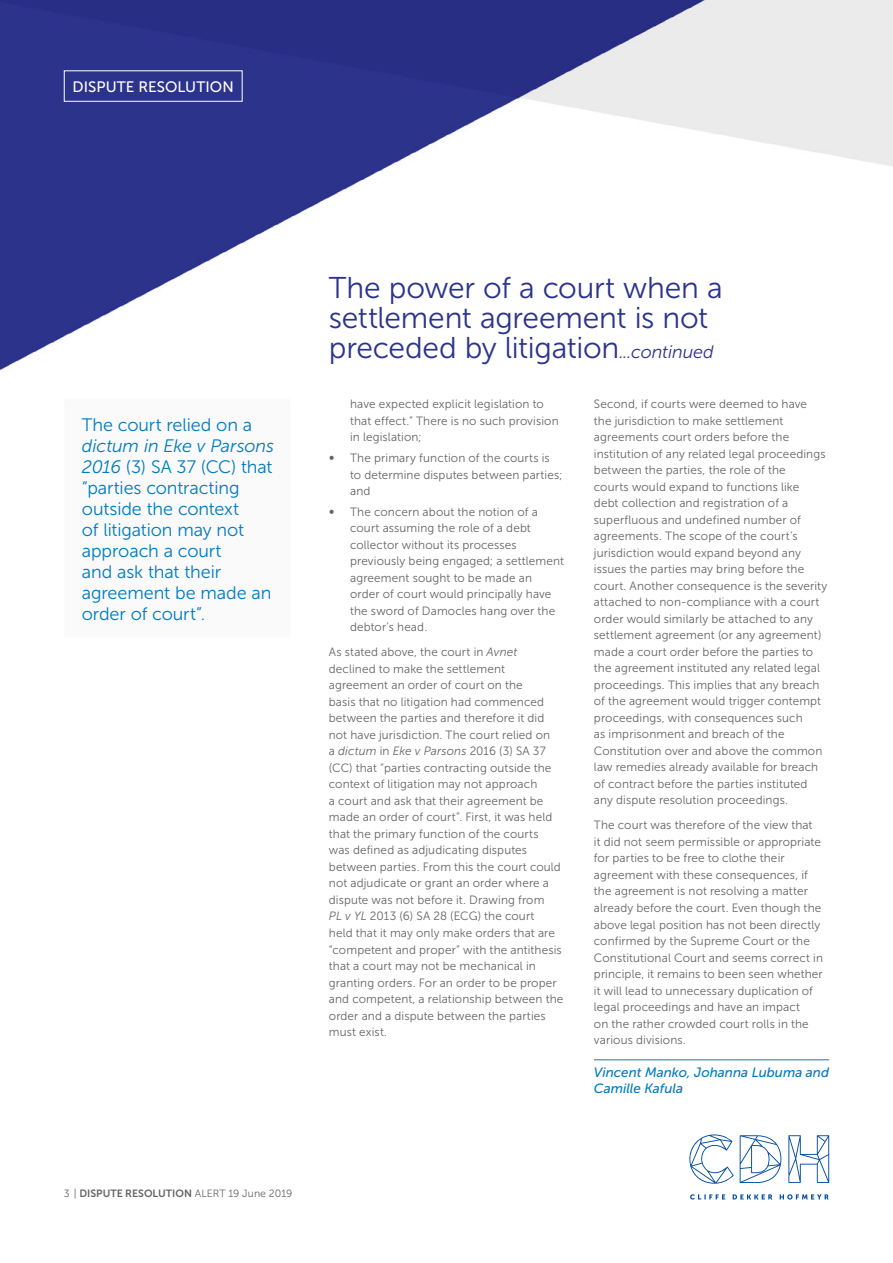
<style>
.page{position:relative;width:893px;height:1263px;background:#fff}
.page>*{position:absolute;margin:0;border:0;box-sizing:border-box;transform-origin:0 0}
.t1{font:30px/30px "Museo Sans 300";letter-spacing:-.01em;color:#2b338c}
.t2{font:18px/21px "Museo Sans 300";letter-spacing:-.005em;color:#007bc2}
.t3{font:15.15px "Museo Sans 500";letter-spacing:.005em;color:#fff}
.t4{font:italic 13.5px/16.2px "Museo Sans 500";color:#007bc2}
.t5{font:12px/16.5px "Museo Sans 300";letter-spacing:.01em;color:#636466}
.t6{font:10.5px "Museo Sans 300";color:#636466}
.s1{font-style:italic}
.s2{font-style:italic;font-size:18px}
.s3{font-family:"Museo Sans 700"}
</style>
<div class="page">
<img style="left:0;top:0;width:893px;height:1200px">
<hr style="left:594px;top:1059px;width:235px;height:1px;background:#007bc2">
<div style="left:64px;top:70px;width:179px;height:32px;border:1px solid #fff"></div>
<svg style="left:690px;top:1194px;width:139px;height:5px"></svg>
<svg style="left:689px;top:1134px;width:45px;height:50px"></svg>
<svg style="left:740px;top:1135px;width:41px;height:48px"></svg>
<svg style="left:788px;top:1135px;width:41px;height:48px"></svg>
<p class="t3" style="left:73px;top:78px;width:163px">DISPUTE RESOLUTION</p>
<h2 class="t2" style="left:82px;top:415px;width:172px">The court relied on a</h2>
<h2 class="t2" style="left:82px;top:436px;width:194px"><span class="s1">dictum in Eke v Parsons<br>2016</span> (3) SA 37 (CC) that “parties contracting outside the context<br>of litigation may not approach a court<br>and ask that their agreement be made an order of court”.</h2>
<h1 class="t1" style="left:329px;top:273px;width:395px">The power of a court when a settlement agreement is not preceded by litigation<span class="s2">...continued</span></h1>
<p class="t5" style="left:350px;top:396px;width:210px">have expected explicit legislation to that effect.” There is no such provision in legislation;</p>
<p class="t5" style="left:329px;top:450px;width:7px">∞</p>
<p class="t5" style="left:350px;top:450px;width:214px">The primary function of the courts is to determine disputes between parties; and</p>
<p class="t5" style="left:329px;top:504px;width:7px">∞</p>
<p class="t5" style="left:350px;top:504px;width:216px">The concern about the notion of a court assuming the role of a debt collector without its processes previously being engaged; a settlement agreement sought to be made an order of court would principally have the sword of Damocles hang over the debtor’s head.</p>
<p class="t5" style="left:329px;top:644px;width:236px">As stated above, the court in <span class="s1">Avnet </span>declined to make the settlement agreement an order of court on the<br>basis that no litigation had commenced between the parties and therefore it did not have jurisdiction. The court relied on<br>a <span class="s1">dictum</span> in <span class="s1">Eke v Parsons</span> 2016 (3) SA 37 (CC) that “parties contracting outside the context of litigation may not approach<br>a court and ask that their agreement be made an order of court”. First, it was held that the primary function of the courts<br>was defined as adjudicating disputes between parties. From this the court could not adjudicate or grant an order where a dispute was not before it. Drawing from<br><span class="s1">PL v YL</span> 2013 (6) SA 28 (ECG) the court<br>held that it may only make orders that are “competent and proper” with the antithesis that a court may not be mechanical in granting orders. For an order to be proper and competent, a relationship between the order and a dispute between the parties must exist.</p>
<p class="t5" style="left:594px;top:396px;width:235px">Second, if courts were deemed to have the jurisdiction to make settlement agreements court orders before the institution of any related legal proceedings between the parties, the role of the<br>courts would expand to functions like<br>debt collection and registration of a superfluous and undefined number of agreements. The scope of the court’s jurisdiction would expand beyond any issues the parties may bring before the court. Another consequence is the severity attached to non-compliance with a court order would similarly be attached to any settlement agreement (or any agreement) made a court order before the parties to the agreement instituted any related legal proceedings. This implies that any breach of the agreement would trigger contempt proceedings, with consequences such<br>as imprisonment and breach of the Constitution over and above the common law remedies already available for breach of contract before the parties instituted any dispute resolution proceedings.</p>
<p class="t5" style="left:594px;top:817px;width:231px">The court was therefore of the view that<br>it did not seem permissible or appropriate for parties to be free to clothe their agreement with these consequences, if the agreement is not resolving a matter already before the court. Even though the above legal position has not been directly confirmed by the Supreme Court or the Constitutional Court and seems correct in principle, it remains to been seen whether it will lead to unnecessary duplication of legal proceedings and have an impact<br>on the rather crowded court rolls in the various divisions.</p>
<p class="t4" style="left:594px;top:1064px;width:237px">Vincent Manko, Johanna Lubuma and<br>Camille Kafula</p>
<p class="t6" style="left:64px;top:1188px;width:230px">3 | <span class="s3">DISPUTE RESOLUTION</span> ALERT 19 June 2019</p>
</div>
